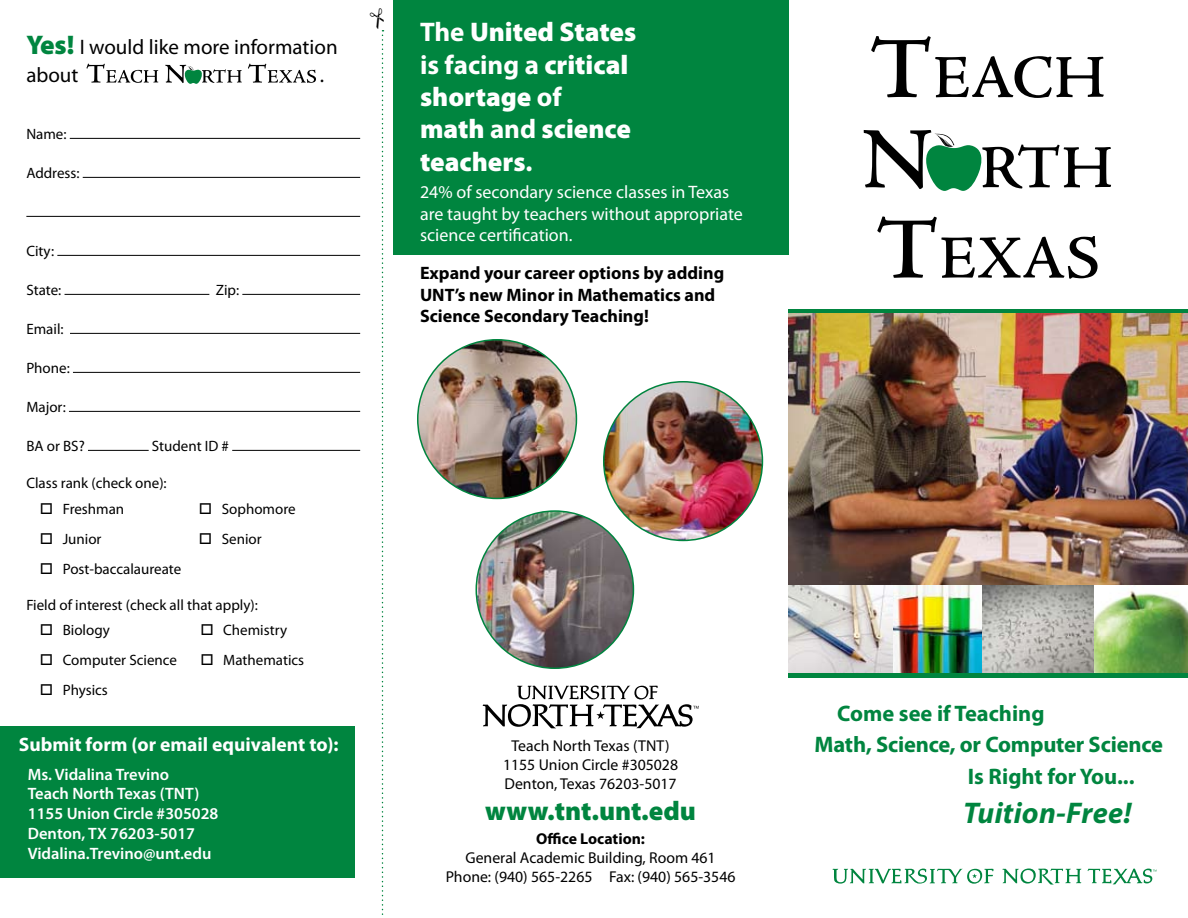
<style>
.page{position:relative;width:1188px;height:918px;background:#fff}
.page>*{position:absolute;margin:0;border:0;box-sizing:border-box;transform-origin:0 0}
.t1{font:italic 700 30px "Myriad Pro";letter-spacing:.01em;color:#00853f}
.t2{font:900 27px/32.4px "Myriad Pro";color:#fff}
.t3{font:900 27px "Myriad Pro";color:#00853f}
.t4{font:700 22.5px "Myriad Pro";letter-spacing:-.01em;color:#00853f}
.t5{font:21px/28.5px "Myriad Pro";color:#000}
.t6{font:700 19.5px "Myriad Pro";color:#fff}
.t7{font:18px/21.6px "Myriad Pro";color:#fff}
.t8{font:700 18px/21.6px "Myriad Pro";color:#000}
.t9{font:600 16.5px/19.8px "Myriad Pro";color:#fff}
.t10{font:15.75px/18.9px "Myriad Pro";color:#000;text-align:center}
.t11{font:700 15.75px "Myriad Pro";color:#000}
.t12{font:15px "Myriad Pro";color:#000}
.s1{font-weight:900;font-size:27px;color:#00853f}
.s2{font-weight:700}
</style>
<div class="page">
<svg style="left:86px;top:64px;width:72px;height:19px"></svg>
<svg style="left:248px;top:64px;width:68px;height:19px"></svg>
<svg style="left:165px;top:65px;width:77px;height:19px"></svg>
<hr style="left:70px;top:138px;width:290px;height:1px;background:#000">
<hr style="left:83px;top:177px;width:277px;height:1px;background:#000">
<hr style="left:26px;top:216px;width:334px;height:1px;background:#000">
<hr style="left:57px;top:255px;width:303px;height:1px;background:#000">
<hr style="left:65px;top:294px;width:144px;height:1px;background:#000">
<hr style="left:242px;top:294px;width:118px;height:1px;background:#000">
<hr style="left:70px;top:333px;width:290px;height:1px;background:#000">
<hr style="left:73px;top:372px;width:287px;height:1px;background:#000">
<hr style="left:69px;top:411px;width:291px;height:1px;background:#000">
<hr style="left:88px;top:450px;width:61px;height:1px;background:#000">
<hr style="left:232px;top:450px;width:128px;height:1px;background:#000">
<svg style="left:871px;top:36px;width:233px;height:62px"></svg>
<svg style="left:877px;top:216px;width:221px;height:63px"></svg>
<svg style="left:864px;top:130px;width:247px;height:61px"></svg>
<div style="left:0;top:726px;width:355px;height:152px;background:#00853f"></div>
<img style="left:477px;top:511px;width:156px;height:157px">
<img style="left:604px;top:382px;width:158px;height:158px;border-radius:79px">
<svg style="left:1002px;top:869px;width:79px;height:16px"></svg>
<svg style="left:1088px;top:869px;width:68px;height:15px"></svg>
<svg style="left:833px;top:869px;width:160px;height:15px"></svg>
<div style="left:789px;top:664px;width:399px;height:14px;background:#00853f"></div>
<div style="left:789px;top:309px;width:399px;height:33px;background:#00853f"></div>
<img style="left:789px;top:313px;width:399px;height:273px">
<img style="left:789px;top:586px;width:399px;height:87px">
<div style="left:393px;top:0;width:396px;height:255px;background:#00853f"></div>
<img style="left:418px;top:340px;width:158px;height:158px;border-radius:79px">
<svg style="left:483px;top:686px;width:216px;height:42px"></svg>
<svg style="left:381px;top:30px;width:3px;height:885px"></svg>
<h3 class="t5" style="left:26px;top:32px;width:313px"><span class="s1">Yes!</span> I would like more information about</h3>
<h3 class="t5" style="left:320px;top:61px;width:6px">.</h3>
<p class="t12" style="left:26px;top:124px;width:42px">Name:</p>
<p class="t12" style="left:26px;top:163px;width:55px">Address:</p>
<p class="t12" style="left:26px;top:241px;width:29px">City:</p>
<p class="t12" style="left:26px;top:280px;width:36px">State:</p>
<p class="t12" style="left:216px;top:280px;width:25px">Zip:</p>
<p class="t12" style="left:26px;top:319px;width:39px">Email:</p>
<p class="t12" style="left:26px;top:358px;width:45px">Phone:</p>
<p class="t12" style="left:26px;top:397px;width:41px">Major:</p>
<p class="t12" style="left:26px;top:436px;width:60px">BA or BS?</p>
<p class="t12" style="left:152px;top:436px;width:79px">Student ID #</p>
<p class="t12" style="left:26px;top:474px;width:142px">Class rank (check one):</p>
<p class="t12" style="left:40px;top:499px;width:86px">□ Freshman</p>
<p class="t12" style="left:199px;top:499px;width:98px">□ Sophomore</p>
<p class="t12" style="left:40px;top:529px;width:63px">□ Junior</p>
<p class="t12" style="left:199px;top:529px;width:64px">□ Senior</p>
<p class="t12" style="left:40px;top:559px;width:143px">□ Post-baccalaureate</p>
<p class="t12" style="left:26px;top:595px;width:233px">Field of interest (check all that apply):</p>
<p class="t12" style="left:40px;top:621px;width:72px">□ Biology</p>
<p class="t12" style="left:200px;top:621px;width:88px">□ Chemistry</p>
<p class="t12" style="left:40px;top:651px;width:139px">□ Computer Science</p>
<p class="t12" style="left:200px;top:651px;width:105px">□ Mathematics</p>
<p class="t12" style="left:40px;top:681px;width:70px">□ Physics</p>
<h3 class="t6" style="left:19px;top:732px;width:321px">Submit form (or email equivalent to):</h3>
<p class="t9" style="left:28px;top:764px;width:192px">Ms. Vidalina Trevino<br>Teach North Texas (TNT)<br>1155 Union Circle #305028<br>Denton, TX 76203-5017<br>Vidalina.Trevino@unt.edu</p>
<h2 class="t2" style="left:420px;top:15px;width:218px"><span class="s2">The</span> United States <span class="s2">is facing a</span> critical shortage <span class="s2">of<br></span>math <span class="s2">and</span> science teachers<span class="s2">.</span></h2>
<p class="t7" style="left:420px;top:181px;width:324px">24% of secondary science classes in Texas are taught by teachers without appropriate science certification.</p>
<p class="t8" style="left:420px;top:262px;width:306px">Expand your career options by adding<br>UNT’s new Minor in Mathematics and<br>Science Secondary Teaching!</p>
<p class="t10" style="left:503px;top:736px;width:177px">Teach North Texas (TNT)<br>1155 Union Circle #305028<br>Denton, Texas 76203-5017</p>
<h2 class="t3" style="left:485px;top:793px;width:212px">www.tnt.unt.edu</h2>
<p class="t11" style="left:536px;top:829px;width:110px">Office Location:</p>
<p class="t10" style="left:446px;top:848px;width:291px">General Academic Building, Room 461<br>Phone: (940) 565-2265 Fax: (940) 565-3546</p>
<h3 class="t4" style="left:837px;top:699px;width:209px">Come see if Teaching</h3>
<h3 class="t4" style="left:814px;top:730px;width:350px">Math, Science, or Computer Science</h3>
<h3 class="t4" style="left:968px;top:762px;width:168px">Is Right for You...</h3>
<h1 class="t1" style="left:963px;top:793px;width:170px">Tuition-Free!</h1>
</div>
